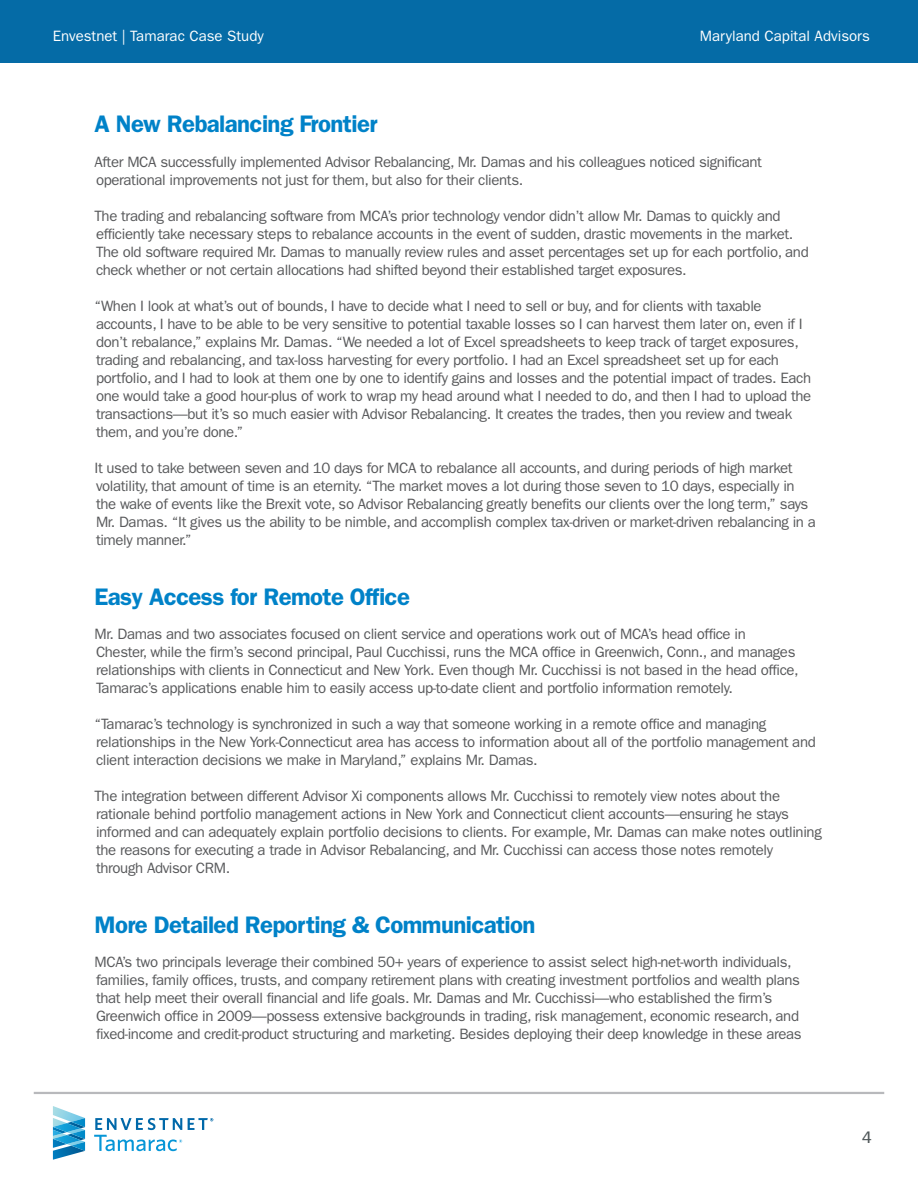
<style>
.page{position:relative;width:918px;height:1188px;background:#fff}
.page>*{position:absolute;margin:0;border:0;box-sizing:border-box;transform-origin:0 0}
.Paragraph_Style_1{font:600 24px "Franklin Gothic";letter-spacing:-.025em;color:#0082c8}
.t1{font:18px "Slate W01";color:#4f5759}
.Paragraph_Style_1-2{font:15px/18px "Franklin Gothic";letter-spacing:-.025em;color:#58595b}
.t2{font:15px "Franklin Gothic";color:#fff}
</style>
<div class="page">
<svg style="left:53px;top:1106px;width:32px;height:54px"></svg>
<svg style="left:188px;top:1118px;width:25px;height:12px"></svg>
<svg style="left:94px;top:1118px;width:88px;height:33px"></svg>
<div style="left:0;top:0;width:918px;height:63px;background:#056ba6"></div>
<hr style="left:34px;top:1092px;width:850px;height:2px;background:#b8b9bc">
<p class="t2" style="left:53px;top:27px;width:212px">Envestnet | Tamarac Case Study</p>
<p class="t2" style="left:700px;top:27px;width:172px">Maryland Capital Advisors</p>
<p class="Paragraph_Style_1" style="left:94px;top:110px;width:285px">A New Rebalancing Frontier</p>
<p class="Paragraph_Style_1-2" style="left:94px;top:153px;width:669px">After MCA successfully implemented Advisor Rebalancing, Mr. Damas and his colleagues noticed significant operational improvements not just for them, but also for their clients.</p>
<p class="Paragraph_Style_1-2" style="left:94px;top:207px;width:716px">The trading and rebalancing software from MCA’s prior technology vendor didn’t allow Mr. Damas to quickly and efficiently take necessary steps to rebalance accounts in the event of sudden, drastic movements in the market.<br>The old software required Mr. Damas to manually review rules and asset percentages set up for each portfolio, and check whether or not certain allocations had shifted beyond their established target exposures.</p>
<p class="Paragraph_Style_1-2" style="left:94px;top:297px;width:718px">“When I look at what’s out of bounds, I have to decide what I need to sell or buy, and for clients with taxable accounts, I have to be able to be very sensitive to potential taxable losses so I can harvest them later on, even if I don’t rebalance,” explains Mr. Damas. “We needed a lot of Excel spreadsheets to keep track of target exposures, trading and rebalancing, and tax-loss harvesting for every portfolio. I had an Excel spreadsheet set up for each portfolio, and I had to look at them one by one to identify gains and losses and the potential impact of trades. Each one would take a good hour-plus of work to wrap my head around what I needed to do, and then I had to upload the transactions—but it’s so much easier with Advisor Rebalancing. It creates the trades, then you review and tweak them, and you’re done.”</p>
<p class="Paragraph_Style_1-2" style="left:94px;top:459px;width:723px">It used to take between seven and 10 days for MCA to rebalance all accounts, and during periods of high market volatility, that amount of time is an eternity. “The market moves a lot during those seven to 10 days, especially in the wake of events like the Brexit vote, so Advisor Rebalancing greatly benefits our clients over the long term,” says Mr. Damas. “It gives us the ability to be nimble, and accomplish complex tax-driven or market-driven rebalancing in a timely manner.”</p>
<p class="Paragraph_Style_1" style="left:94px;top:582px;width:317px">Easy Access for Remote Office</p>
<p class="Paragraph_Style_1-2" style="left:94px;top:625px;width:706px">Mr. Damas and two associates focused on client service and operations work out of MCA’s head office in Chester, while the firm’s second principal, Paul Cucchissi, runs the MCA office in Greenwich, Conn., and manages relationships with clients in Connecticut and New York. Even though Mr. Cucchissi is not based in the head office, Tamarac’s applications enable him to easily access up-to-date client and portfolio information remotely.</p>
<p class="Paragraph_Style_1-2" style="left:94px;top:715px;width:723px">“Tamarac’s technology is synchronized in such a way that someone working in a remote office and managing relationships in the New York-Connecticut area has access to information about all of the portfolio management and client interaction decisions we make in Maryland,” explains Mr. Damas.</p>
<p class="Paragraph_Style_1-2" style="left:94px;top:787px;width:729px">The integration between different Advisor Xi components allows Mr. Cucchissi to remotely view notes about the rationale behind portfolio management actions in New York and Connecticut client accounts—ensuring he stays informed and can adequately explain portfolio decisions to clients. For example, Mr. Damas can make notes outlining the reasons for executing a trade in Advisor Rebalancing, and Mr. Cucchissi can access those notes remotely through Advisor CRM.</p>
<p class="Paragraph_Style_1" style="left:94px;top:910px;width:443px">More Detailed Reporting &amp; Communication</p>
<p class="Paragraph_Style_1-2" style="left:94px;top:953px;width:709px">MCA’s two principals leverage their combined 50+ years of experience to assist select high-net-worth individuals, families, family offices, trusts, and company retirement plans with creating investment portfolios and wealth plans that help meet their overall financial and life goals. Mr. Damas and Mr. Cucchissi—who established the firm’s Greenwich office in 2009—possess extensive backgrounds in trading, risk management, economic research, and fixed-income and credit-product structuring and marketing. Besides deploying their deep knowledge in these areas</p>
<p class="t1" style="left:862px;top:1128px;width:11px">4</p>
</div>
